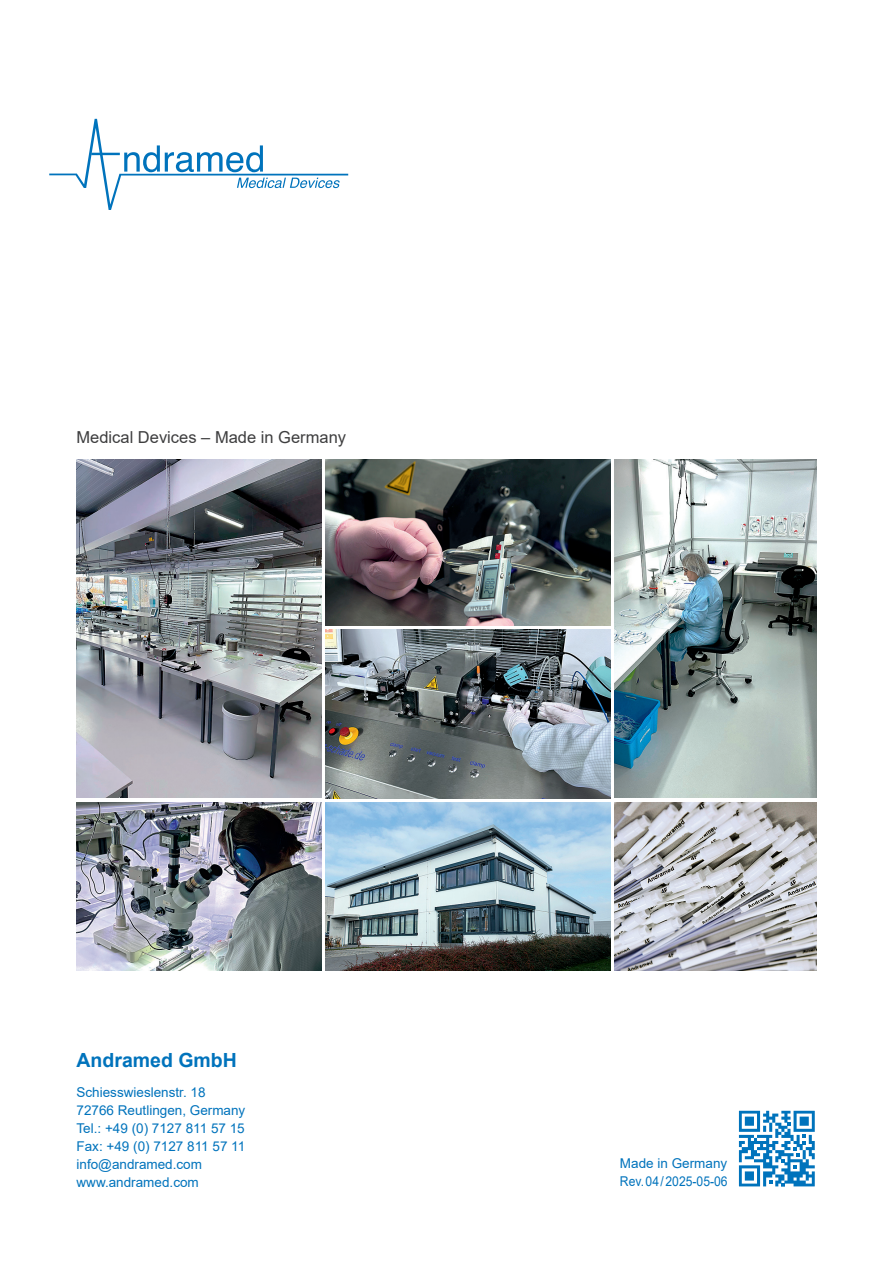
<style>
.page{position:relative;width:893px;height:1263px;background:#fff}
.page>*{position:absolute;margin:0;border:0;box-sizing:border-box;transform-origin:0 0}
.t1{font:700 19.5px "Arial";color:#0073bc}
.t2{font:16.5px "Arial";color:#3e3e3f}
.t3{font:13.5px/18px "Arial";color:#0073bc}
</style>
<div class="page">
<svg style="left:49px;top:119px;width:299px;height:91px"></svg>
<hr style="left:91px;top:153px;width:29px;height:2px;background:#0073bc">
<img style="left:325px;top:803px;width:285px;height:168px">
<img style="left:614px;top:803px;width:202px;height:168px">
<img style="left:77px;top:803px;width:244px;height:168px">
<img style="left:325px;top:630px;width:285px;height:168px">
<img style="left:77px;top:460px;width:244px;height:338px">
<img style="left:614px;top:460px;width:202px;height:338px">
<img style="left:325px;top:460px;width:285px;height:166px">
<svg style="left:738px;top:1110px;width:77px;height:77px"></svg>
<p class="t2" style="left:77px;top:426px;width:271px">Medical Devices – Made in Germany</p>
<h1 class="t1" style="left:77px;top:1046px;width:162px">Andramed GmbH</h1>
<p class="t3" style="left:77px;top:1083px;width:170px">Schiesswieslenstr. 18<br>72766 Reutlingen, Germany<br>Tel.: +49 (0) 7127 811 57 15<br>Fax: +49 (0) 7127 811 57 11 info@andramed.com www.andramed.com</p>
<p class="t3" style="left:620px;top:1154px;width:109px">Made in Germany<br>Rev.04/2025-05-06</p>
</div>
